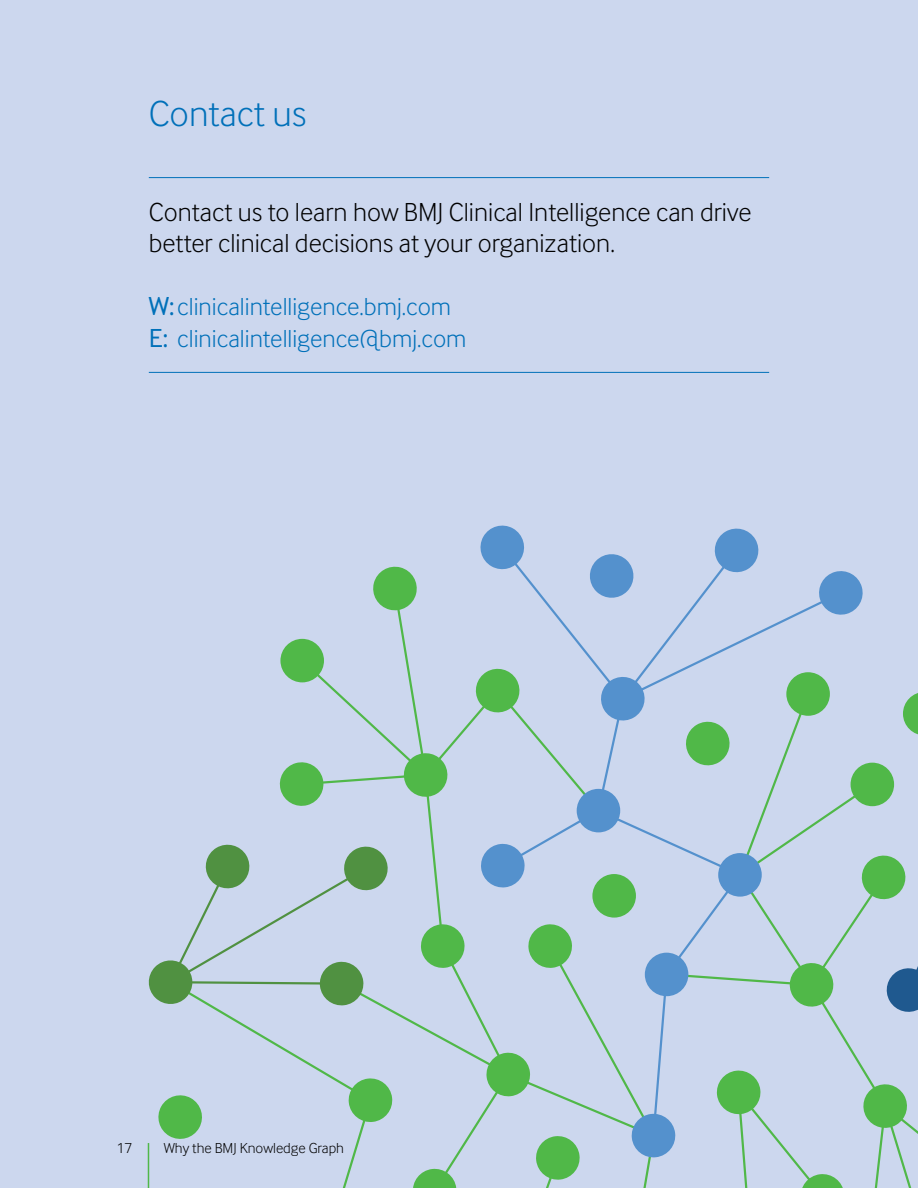
<style>
.page{position:relative;width:918px;height:1188px;background:#ccd7ee}
.page>*{position:absolute;margin:0;border:0;box-sizing:border-box;transform-origin:0 0}
.t1{font:300 37.5px "Inter Face";color:#0070b9}
.t2{font:300 27px/31.5px "Inter Face";color:#000}
.t3{font:300 25.5px/31.5px "Inter Face";color:#0070b9}
.t4{font:300 15px "Inter Face";color:#000}
.s1{font-weight:400;font-size:27px}
</style>
<div class="page">
<hr style="left:149px;top:177px;width:620px;height:1px;background:#0070b9">
<hr style="left:149px;top:372px;width:620px;height:1px;background:#0070b9">
<svg style="left:149px;top:526px;width:769px;height:662px"></svg>
<hr style="left:148px;top:1143px;width:1px;height:45px;background:#50b848">
<h1 class="t1" style="left:149px;top:92px;width:159px">Contact us</h1>
<p class="t2" style="left:149px;top:196px;width:604px">Contact us to learn how BMJ Clinical Intelligence can drive better clinical decisions at your organization.</p>
<p class="t3" style="left:149px;top:291px;width:319px"><span class="s1">W:</span>clinicalintelligence.bmj.com<br><span class="s1">E:</span> clinicalintelligence@bmj.com</p>
<p class="t4" style="left:117px;top:1140px;width:17px">17</p>
<p class="t4" style="left:164px;top:1140px;width:182px">Why the BMJ Knowledge Graph</p>
</div>
